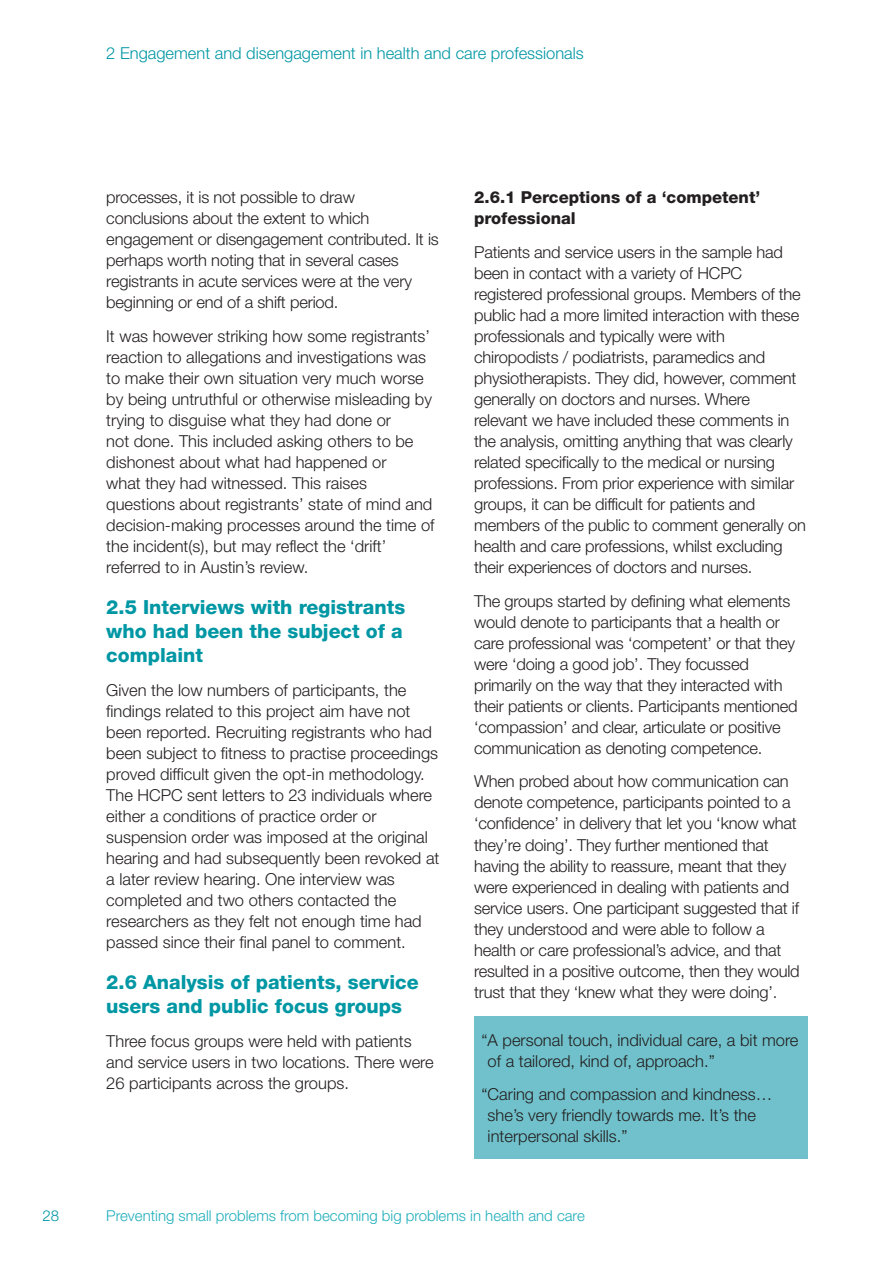
<style>
.page{position:relative;width:893px;height:1263px;background:#fff}
.page>*{position:absolute;margin:0;border:0;box-sizing:border-box;transform-origin:0 0}
.t1{font:800 19.5px/24px "Helvetica Neue";color:#0097a4}
.t2{font:300 16.5px/21px "Helvetica Neue";letter-spacing:-.01em;color:#231f20}
.t3{font:300 16.5px "Helvetica Neue";color:#0097a4}
.t4{font:800 16.5px/21px "Helvetica Neue";color:#231f20}
.t5{font:300 15px "Helvetica Neue";color:#1faebb}
.t6{font:300 15px "Helvetica Neue";color:#0097a4}
</style>
<div class="page">
<div style="left:474px;top:1016px;width:334px;height:143px;background:#70c1cb"></div>
<p class="t3" style="left:106px;top:43px;width:479px">2 Engagement and disengagement in health and care professionals</p>
<p class="t2" style="left:106px;top:186px;width:334px">processes, it is not possible to draw conclusions about the extent to which engagement or disengagement contributed. It is perhaps worth noting that in several cases registrants in acute services were at the very beginning or end of a shift period.</p>
<p class="t2" style="left:106px;top:325px;width:330px">It was however striking how some registrants’ reaction to allegations and investigations was to make their own situation very much worse by being untruthful or otherwise misleading by trying to disguise what they had done or<br>not done. This included asking others to be dishonest about what had happened or<br>what they had witnessed. This raises questions about registrants’ state of mind and decision-making processes around the time of the incident(s), but may reflect the ‘drift’ referred to in Austin’s review.</p>
<p class="t1" style="left:106px;top:597px;width:300px">2.5 Interviews with registrants who had been the subject of a complaint</p>
<p class="t2" style="left:106px;top:679px;width:335px">Given the low numbers of participants, the findings related to this project aim have not been reported. Recruiting registrants who had been subject to fitness to practise proceedings proved difficult given the opt-in methodology.<br>The HCPC sent letters to 23 individuals where either a conditions of practice order or suspension order was imposed at the original hearing and had subsequently been revoked at a later review hearing. One interview was completed and two others contacted the researchers as they felt not enough time had passed since their final panel to comment.</p>
<p class="t1" style="left:106px;top:971px;width:314px">2.6 Analysis of patients, service users and public focus groups</p>
<p class="t2" style="left:106px;top:1030px;width:329px">Three focus groups were held with patients and service users in two locations. There were<br>26 participants across the groups.</p>
<p class="t4" style="left:474px;top:188px;width:288px">2.6.1 Perceptions of a ‘competent’ professional</p>
<p class="t2" style="left:474px;top:241px;width:333px">Patients and service users in the sample had been in contact with a variety of HCPC registered professional groups. Members of the public had a more limited interaction with these professionals and typically were with chiropodists / podiatrists, paramedics and physiotherapists. They did, however, comment generally on doctors and nurses. Where relevant we have included these comments in the analysis, omitting anything that was clearly related specifically to the medical or nursing professions. From prior experience with similar groups, it can be difficult for patients and members of the public to comment generally on health and care professions, whilst excluding their experiences of doctors and nurses.</p>
<p class="t2" style="left:474px;top:590px;width:325px">The groups started by defining what elements would denote to participants that a health or care professional was ‘competent’ or that they were ‘doing a good job’. They focussed primarily on the way that they interacted with their patients or clients. Participants mentioned ‘compassion’ and clear, articulate or positive communication as denoting competence.</p>
<p class="t2" style="left:474px;top:771px;width:327px">When probed about how communication can denote competence, participants pointed to a ‘confidence’ in delivery that let you ‘know what they’re doing’. They further mentioned that having the ability to reassure, meant that they were experienced in dealing with patients and service users. One participant suggested that if they understood and were able to follow a health or care professional’s advice, and that resulted in a positive outcome, then they would trust that they ‘knew what they were doing’.</p>
<p class="t2" style="left:488px;top:1029px;width:312px;text-indent:-6px">“A personal touch, individual care, a bit more of a tailored, kind of, approach.”</p>
<p class="t2" style="left:488px;top:1083px;width:286px;text-indent:-6px">“Caring and compassion and kindness… she’s very friendly towards me. It’s the interpersonal skills.”</p>
<p class="t6" style="left:43px;top:1206px;width:18px">28</p>
<p class="t5" style="left:106px;top:1206px;width:480px">Preventing small problems from becoming big problems in health and care</p>
</div>
